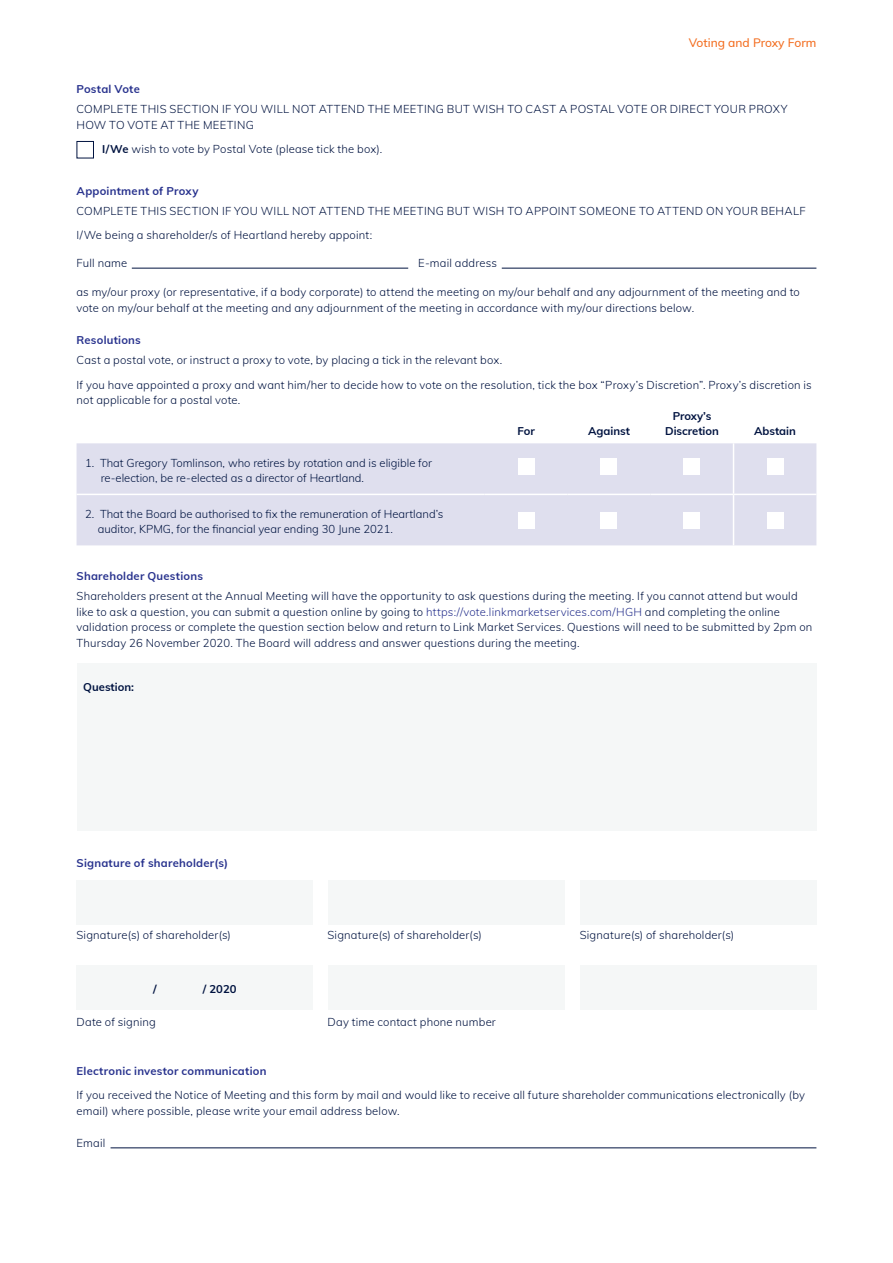
<style>
.page{position:relative;width:893px;height:1263px;background:#fff}
.page>*{position:absolute;margin:0;border:0;box-sizing:border-box;transform-origin:0 0}
.t1{font:500 12px "Muli";color:#f36e21}
.Body_copy{font:300 11.25px/15.8px "Muli";letter-spacing:.015em;color:#001340}
.Body_copy-2{font:700 11.25px "Muli";letter-spacing:.02em;color:#29338e}
.t2{font:700 11.25px/15px "Muli";color:#001340;text-align:center}
.s1{font-weight:700}
.s2{color:#29338e}
</style>
<div class="page">
<div style="left:77px;top:141px;width:17px;height:17px;border:1px solid #001340"></div>
<hr style="left:132px;top:268px;width:276px;height:1px;background:#001340">
<hr style="left:111px;top:1147px;width:705px;height:1px;background:#001340">
<hr style="left:502px;top:268px;width:314px;height:1px;background:#001340">
<div style="left:77px;top:443px;width:739px;height:102px;background:#dfdfee"></div>
<hr style="left:77px;top:494px;width:408px;height:1px;background:#fff">
<hr style="left:485px;top:494px;width:83px;height:1px;background:#fff">
<hr style="left:568px;top:494px;width:83px;height:1px;background:#fff">
<hr style="left:651px;top:494px;width:82px;height:1px;background:#fff">
<hr style="left:733px;top:494px;width:83px;height:1px;background:#fff">
<hr style="left:733px;top:443px;width:1px;height:51px;background:#fff">
<hr style="left:733px;top:495px;width:1px;height:50px;background:#fff">
<div style="left:518px;top:458px;width:17px;height:17px;background:#fff"></div>
<div style="left:600px;top:458px;width:17px;height:17px;background:#fff"></div>
<div style="left:683px;top:458px;width:16px;height:17px;background:#fff"></div>
<div style="left:767px;top:458px;width:17px;height:17px;background:#fff"></div>
<div style="left:518px;top:512px;width:17px;height:17px;background:#fff"></div>
<div style="left:600px;top:512px;width:17px;height:17px;background:#fff"></div>
<div style="left:683px;top:512px;width:16px;height:17px;background:#fff"></div>
<div style="left:767px;top:512px;width:17px;height:17px;background:#fff"></div>
<div style="left:77px;top:663px;width:739px;height:167px;background:#f5f7f7"></div>
<div style="left:77px;top:881px;width:236px;height:44px;background:#f5f7f7"></div>
<div style="left:77px;top:965px;width:236px;height:45px;background:#f5f7f7"></div>
<div style="left:328px;top:881px;width:237px;height:44px;background:#f5f7f7"></div>
<div style="left:328px;top:965px;width:237px;height:45px;background:#f5f7f7"></div>
<div style="left:580px;top:881px;width:236px;height:44px;background:#f5f7f7"></div>
<div style="left:580px;top:965px;width:236px;height:45px;background:#f5f7f7"></div>
<p class="t1" style="left:689px;top:34px;width:129px">Voting and Proxy Form</p>
<p class="Body_copy-2" style="left:77px;top:81px;width:65px">Postal Vote</p>
<p class="Body_copy" style="left:77px;top:101px;width:713px">COMPLETE THIS SECTION IF YOU WILL NOT ATTEND THE MEETING BUT WISH TO CAST A POSTAL VOTE OR DIRECT YOUR PROXY<br>HOW TO VOTE AT THE MEETING</p>
<p class="Body_copy" style="left:102px;top:141px;width:282px"><span class="s1">I/We</span> wish to vote by Postal Vote (please tick the box).</p>
<p class="Body_copy-2" style="left:77px;top:182px;width:123px">Appointment of Proxy</p>
<p class="Body_copy" style="left:77px;top:202px;width:731px">COMPLETE THIS SECTION IF YOU WILL NOT ATTEND THE MEETING BUT WISH TO APPOINT SOMEONE TO ATTEND ON YOUR BEHALF</p>
<p class="Body_copy" style="left:77px;top:226px;width:297px">I/We being a shareholder/s of Heartland hereby appoint:</p>
<p class="Body_copy" style="left:77px;top:255px;width:52px">Full name</p>
<p class="Body_copy" style="left:418px;top:255px;width:80px">E-mail address</p>
<p class="Body_copy" style="left:77px;top:283px;width:725px">as my/our proxy (or representative, if a body corporate) to attend the meeting on my/our behalf and any adjournment of the meeting and to vote on my/our behalf at the meeting and any adjournment of the meeting in accordance with my/our directions below.</p>
<p class="Body_copy-2" style="left:77px;top:332px;width:66px">Resolutions</p>
<p class="Body_copy" style="left:77px;top:352px;width:427px">Cast a postal vote, or instruct a proxy to vote, by placing a tick in the relevant box.</p>
<p class="Body_copy" style="left:77px;top:376px;width:737px">If you have appointed a proxy and want him/her to decide how to vote on the resolution, tick the box “Proxy’s Discretion”. Proxy’s discretion is not applicable for a postal vote.</p>
<p class="Body_copy" style="left:101px;top:454px;width:333px;text-indent:-16px">1. That Gregory Tomlinson, who retires by rotation and is eligible for re-election, be re-elected as a director of Heartland.</p>
<p class="Body_copy" style="left:98px;top:505px;width:347px;text-indent:-13px">2. That the Board be authorised to fix the remuneration of Heartland’s auditor, KPMG, for the financial year ending 30 June 2021.</p>
<p class="t2" style="left:517px;top:423px;width:19px">For</p>
<p class="t2" style="left:588px;top:423px;width:43px">Against</p>
<p class="t2" style="left:665px;top:408px;width:55px">Proxy’s<br>Discretion</p>
<p class="t2" style="left:754px;top:423px;width:43px">Abstain</p>
<p class="Body_copy-2" style="left:77px;top:567px;width:128px">Shareholder Questions</p>
<p class="Body_copy" style="left:77px;top:587px;width:737px">Shareholders present at the Annual Meeting will have the opportunity to ask questions during the meeting. If you cannot attend but would like to ask a question, you can submit a question online by going to <span class="s2">https://vote.linkmarketservices.com/HGH</span> and completing the online validation process or complete the question section below and return to Link Market Services. Questions will need to be submitted by 2pm on Thursday 26 November 2020. The Board will address and answer questions during the meeting.</p>
<p class="t2" style="left:83px;top:679px;width:52px">Question:</p>
<p class="Body_copy-2" style="left:77px;top:854px;width:153px">Signature of shareholder(s)</p>
<p class="Body_copy" style="left:77px;top:927px;width:156px">Signature(s) of shareholder(s)</p>
<p class="Body_copy" style="left:327px;top:927px;width:156px">Signature(s) of shareholder(s)</p>
<p class="Body_copy" style="left:580px;top:927px;width:156px">Signature(s) of shareholder(s)</p>
<p class="t2" style="left:153px;top:981px;width:5px">/</p>
<p class="t2" style="left:203px;top:981px;width:35px">/ 2020</p>
<p class="Body_copy" style="left:77px;top:1014px;width:81px">Date of signing</p>
<p class="Body_copy" style="left:328px;top:1014px;width:170px">Day time contact phone number</p>
<p class="Body_copy-2" style="left:77px;top:1062px;width:191px">Electronic investor communication</p>
<p class="Body_copy" style="left:77px;top:1086px;width:730px">If you received the Notice of Meeting and this form by mail and would like to receive all future shareholder communications electronically (by email) where possible, please write your email address below.</p>
<p class="Body_copy" style="left:77px;top:1135px;width:30px">Email</p>
</div>
